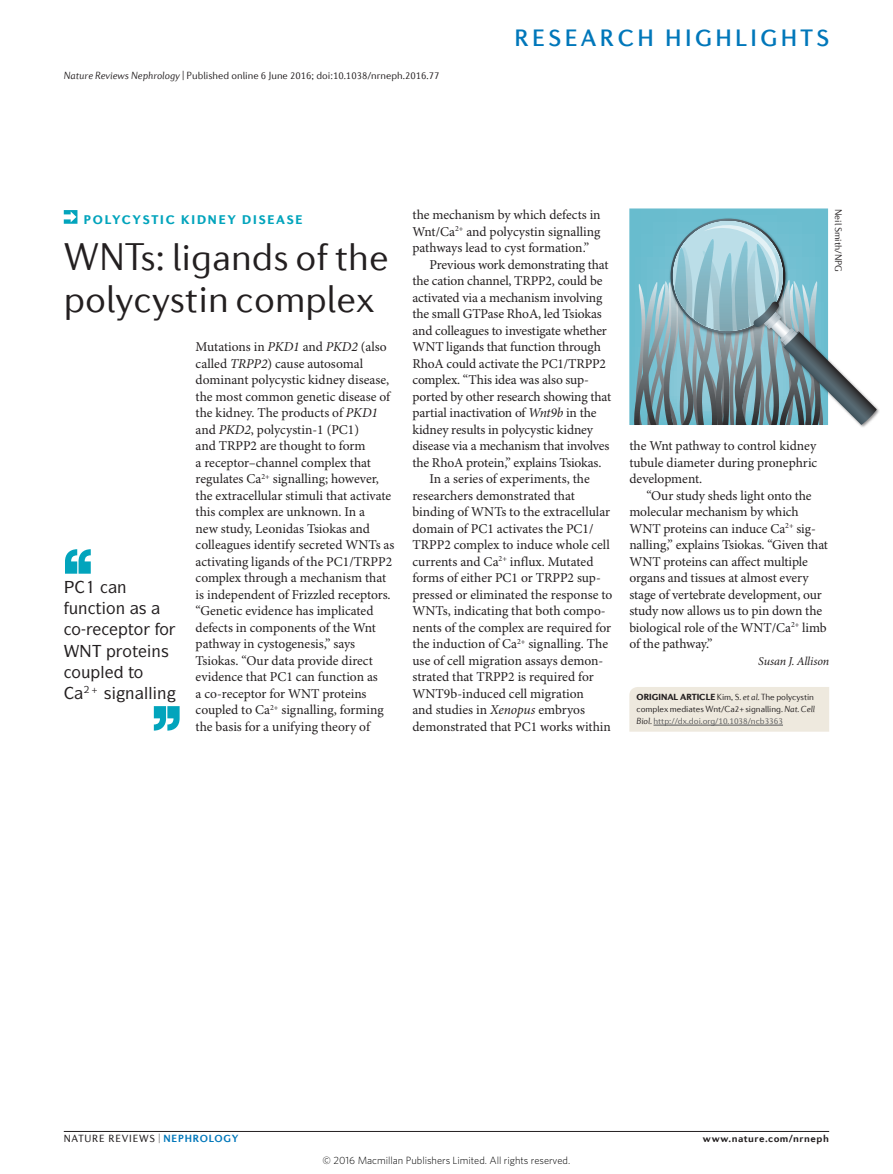
<style>
.page{position:relative;width:893px;height:1174px;background:#fff}
.page>*{position:absolute;margin:0;border:0;box-sizing:border-box;transform-origin:0 0}
.Title{font:300 39px/42px "Diverda Sans Com";color:#231f20}
.t1{font:500 24px "Diverda Sans Com";letter-spacing:.14em;color:#0077ba}
.Pull_quote{font:500 16.5px/21px "ITC Symbol Std";color:#231f20}
.Body_text{font:13.5px/16.5px "Minion Pro";letter-spacing:-.005em;color:#231f20}
.Body_first{font:13.5px/16.5px "Minion Pro";color:#231f20}
.Strapline{font:900 12.75px "Diverda Sans Com";letter-spacing:.14em;color:#02a4bc}
.Author{font:italic 12px "Minion Pro";letter-spacing:-.015em;color:#231f20}
.AOP_line{font:300 10.5px "Diverda Sans Com";color:#231f20}
.t2{font:300 10.5px "Whitney";color:#000}
.t3{font:10.5px "Diverda Sans Com";letter-spacing:.075em;color:#231f20}
.t4{font:700 10.5px "Diverda Sans Com";letter-spacing:.045em;color:#231f20}
.Credit_line{font:300 9.75px "Diverda Sans Com";letter-spacing:-.005em;color:#231f20}
.Info_box_text{font:300 9px/12px "Diverda Sans Com";letter-spacing:-.005em;color:#231f20;text-align:justify}
.s1{font-style:italic}
.s2{font-weight:900}
.s3{color:#57585a}
.s4{font-weight:700;color:#0077ba}
</style>
<div class="page">
<hr style="left:64px;top:1131px;width:765px;height:1px;background:#231f20">
<svg style="left:65px;top:549px;width:26px;height:24px"></svg>
<svg style="left:629px;top:208px;width:199px;height:8px;background:#73c0d1"></svg>
<img style="left:629px;top:216px;width:250px;height:211px">
<svg style="left:634px;top:216px;width:243px;height:209px"></svg>
<div style="left:629px;top:687px;width:200px;height:44px;background:#eee9de"></div>
<hr style="left:653px;top:725px;width:130px;height:1px;background:#57585a">
<svg style="left:64px;top:210px;width:13px;height:14px"></svg>
<svg style="left:153px;top:706px;width:27px;height:24px"></svg>
<p class="AOP_line" style="left:64px;top:69px;width:377px"><span class="s1">Nature Reviews Nephrology</span> | Published online 6 June 2016; doi:10.1038/nrneph.2016.77</p>
<h2 class="t1" style="left:514px;top:24px;width:316px">RESEARCH HIGHLIGHTS</h2>
<p class="Strapline" style="left:84px;top:212px;width:220px">POLYCYSTIC KIDNEY DISEASE</p>
<p class="Title" style="left:64px;top:235px;width:326px">WNTs: ligands of the polycystin complex</p>
<p class="Pull_quote" style="left:117px;top:576px;width:11px">■</p>
<p class="Pull_quote" style="left:69px;top:597px;width:79px">◆■ ▼□■ ▲ □</p>
<p class="Pull_quote" style="left:128px;top:618px;width:42px">▼□ □</p>
<p class="Pull_quote" style="left:122px;top:639px;width:48px">□▼ ■▲</p>
<p class="Pull_quote" style="left:72px;top:660px;width:35px">□◆ ●</p>
<p class="Pull_quote" style="left:104px;top:681px;width:64px">▲ ■●●■</p>
<p class="Body_first" style="left:196px;top:339px;width:200px">Mutations in <span class="s1">PKD1</span> and <span class="s1">PKD2</span> (also called <span class="s1">TRPP2</span>) cause autosomal dominant polycystic kidney disease, the most common genetic disease of the kidney. The products of <span class="s1">PKD1 </span>and <span class="s1">PKD2</span>, polycystin-1 (PC1)<br>and TRPP2 are thought to form<br>a receptor–channel complex that regulates Ca<sup>2+</sup> signalling; however, the extracellular stimuli that activate this complex are unknown. In a<br>new study, Leonidas Tsiokas and colleagues identify secreted WNTs as activating ligands of the PC1/TRPP2 complex through a mechanism that is independent of Frizzled receptors. “Genetic evidence has implicated defects in components of the Wnt pathway in cystogenesis,” says Tsiokas. “Our data provide direct evidence that PC1 can function as<br>a co-receptor for WNT proteins coupled to Ca<sup>2+</sup> signalling, forming the basis for a unifying theory of</p>
<p class="Body_first" style="left:412px;top:207px;width:190px;text-align:justify">the mechanism by which defects in Wnt/Ca<sup>2+</sup> and polycystin signalling pathways lead to cyst formation.”</p>
<p class="Body_text" style="left:412px;top:257px;width:200px;text-indent:17px">Previous work demonstrating that the cation channel, TRPP2, could be activated via a mechanism involving the small GTPase RhoA, led Tsiokas and colleagues to investigate whether WNT ligands that function through RhoA could activate the PC1/TRPP2 complex. “This idea was also sup&shy;ported by other research showing that partial inactivation of <span class="s1">Wnt9b</span> in the kidney results in polycystic kidney disease via a mechanism that involves the RhoA protein,” explains Tsiokas.</p>
<p class="Body_text" style="left:412px;top:471px;width:201px;text-indent:17px">In a series of experiments, the researchers demonstrated that binding of WNTs to the extracellular domain of PC1 activates the PC1/ TRPP2 complex to induce whole cell currents and Ca<sup>2+</sup> influx. Mutated forms of either PC1 or TRPP2 sup&shy;pressed or eliminated the response to WNTs, indicating that both compo&shy;nents of the complex are required for the induction of Ca<sup>2+</sup> signalling. The use of cell migration assays demon&shy;strated that TRPP2 is required for WNT9b-induced cell migration<br>and studies in <span class="s1">Xenopus</span> embryos demonstrated that PC1 works within</p>
<p class="Credit_line" style="left:844px;top:209px;width:65px;rotate:90deg">Neil Smith/NPG</p>
<p class="Body_text" style="left:629px;top:438px;width:189px;text-align:justify">the Wnt pathway to control kidney tubule diameter during pronephric development.</p>
<p class="Body_text" style="left:629px;top:488px;width:200px;text-indent:17px">“Our study sheds light onto the molecular mechanism by which<br>WNT proteins can induce Ca<sup>2+</sup> sig&shy;nalling,” explains Tsiokas. “Given that<br>WNT proteins can affect multiple organs and tissues at almost every stage of vertebrate development, our study now allows us to pin down the biological role of the WNT/Ca<sup>2+</sup> limb of the pathway.”</p>
<p class="Author" style="left:758px;top:654px;width:72px">Susan J. Allison</p>
<p class="Info_box_text" style="left:637px;top:691px;width:180px"><span class="s2">ORIGINAL ARTICLE</span> Kim, S. <span class="s1">et al</span>. The polycystin complex mediates Wnt/Ca2+ signalling. <span class="s1">Nat. Cell Biol</span>. <span class="s3">http://dx.doi.org/10.1038/ncb3363</span></p>
<p class="t3" style="left:64px;top:1132px;width:176px">NATURE REVIEWS | <span class="s4">NEPHROLOGY</span></p>
<p class="t4" style="left:703px;top:1132px;width:127px">www.nature.com/nrneph</p>
<p class="t2" style="left:323px;top:1153px;width:249px">© 2016 Macmillan Publishers Limited. All rights reserved.</p>
</div>
